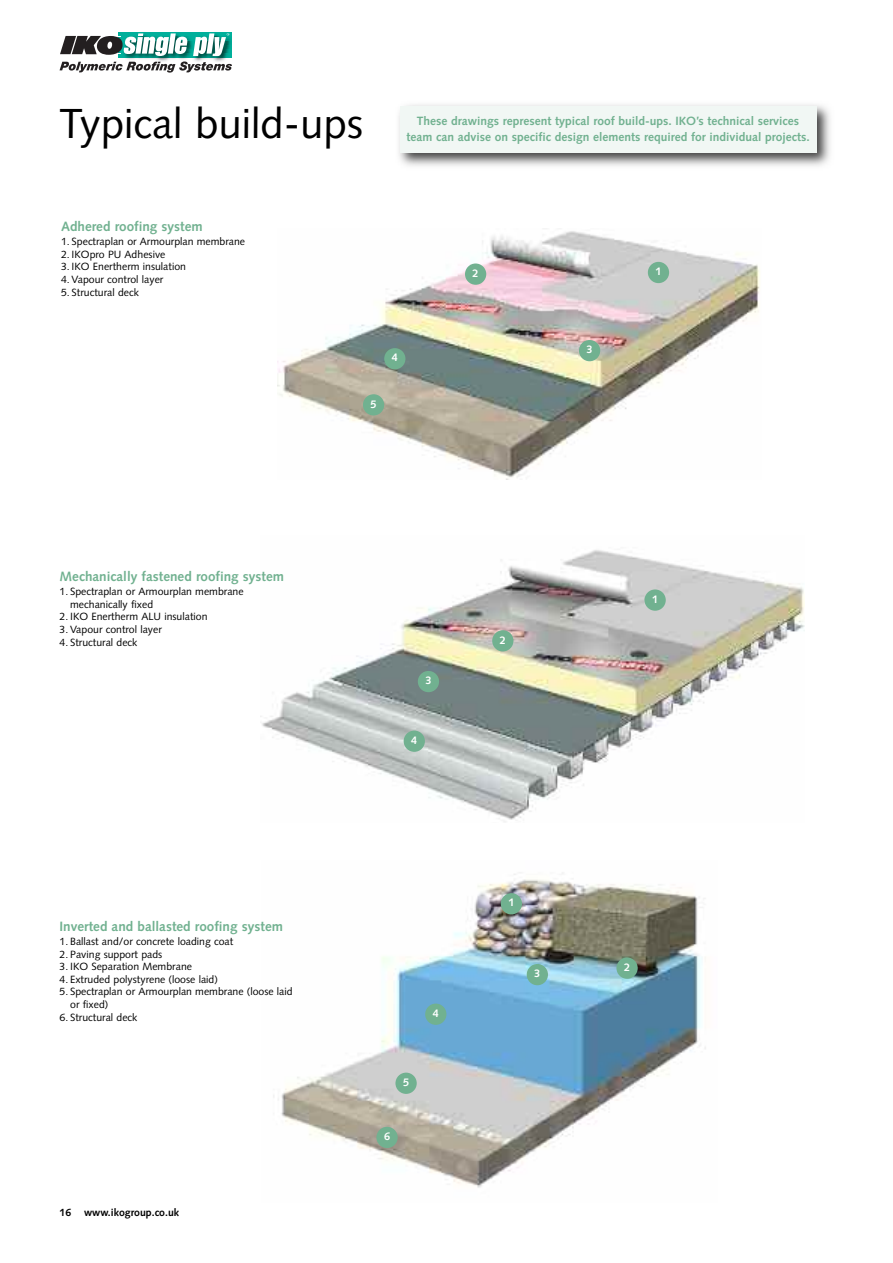
<style>
.page{position:relative;width:893px;height:1263px;background:#fff}
.page>*{position:absolute;margin:0;border:0;box-sizing:border-box;transform-origin:0 0}
.t1{font:42px "Syntax";color:#000}
.t2{font:700 13.5px "Syntax";color:#71b190}
.t3{font:700 12px/16.5px "Syntax";color:#71b190;text-align:center}
.t4{font:700 10.95px "Syntax";color:#fff}
.t5{font:10.5px/12.6px "Syntax";color:#000}
.t6{font:700 10.5px "Syntax";color:#000}
</style>
<div class="page">
<hr style="left:119px;top:32px;width:113px;height:4px;background:#00b09b">
<svg style="left:60px;top:33px;width:172px;height:40px"></svg>
<img style="left:278px;top:231px;width:482px;height:248px">
<img style="left:260px;top:550px;width:544px;height:272px">
<img style="left:273px;top:872px;width:433px;height:316px">
<div style="left:492px;top:630px;width:21px;height:21px;background:#71b190;border-radius:50%"></div>
<div style="left:465px;top:263px;width:21px;height:22px;background:#71b190;border-radius:50%"></div>
<div style="left:644px;top:589px;width:22px;height:22px;background:#71b190;border-radius:50%"></div>
<div style="left:648px;top:262px;width:21px;height:21px;background:#71b190;border-radius:50%"></div>
<div style="left:418px;top:671px;width:21px;height:21px;background:#71b190;border-radius:50%"></div>
<div style="left:579px;top:340px;width:21px;height:21px;background:#71b190;border-radius:50%"></div>
<div style="left:404px;top:730px;width:21px;height:22px;background:#71b190;border-radius:50%"></div>
<div style="left:384px;top:348px;width:21px;height:21px;background:#71b190;border-radius:50%"></div>
<div style="left:616px;top:957px;width:22px;height:22px;background:#71b190;border-radius:50%"></div>
<div style="left:501px;top:893px;width:21px;height:21px;background:#71b190;border-radius:50%"></div>
<div style="left:527px;top:964px;width:21px;height:21px;background:#71b190;border-radius:50%"></div>
<div style="left:425px;top:1003px;width:21px;height:22px;background:#71b190;border-radius:50%"></div>
<div style="left:395px;top:1072px;width:22px;height:22px;background:#71b190;border-radius:50%"></div>
<div style="left:376px;top:1127px;width:22px;height:21px;background:#71b190;border-radius:50%"></div>
<div style="left:363px;top:394px;width:21px;height:21px;background:#71b190;border-radius:50%"></div>
<img style="left:399px;top:104px;width:431px;height:62px">
<div style="left:400px;top:106px;width:416px;height:47px;background:#f1f7f4"></div>
<h1 class="t1" style="left:60px;top:106px;width:305px">Typical build-ups</h1>
<p class="t3" style="left:406px;top:113px;width:405px">These drawings represent typical roof build-ups. IKO’s technical services team can advise on specific design elements required for individual projects.</p>
<p class="t2" style="left:61px;top:221px;width:143px">Adhered roofing system</p>
<p class="t5" style="left:61px;top:236px;width:186px">1. Spectraplan or Armourplan membrane</p>
<p class="t5" style="left:61px;top:249px;width:106px">2. IKOpro PU Adhesive</p>
<p class="t5" style="left:61px;top:261px;width:126px">3. IKO Enertherm insulation</p>
<p class="t5" style="left:61px;top:274px;width:104px">4. Vapour control layer</p>
<p class="t5" style="left:61px;top:287px;width:79px">5. Structural deck</p>
<p class="t4" style="left:371px;top:399px;width:8px">5</p>
<p class="t4" style="left:392px;top:353px;width:8px">4</p>
<p class="t4" style="left:473px;top:269px;width:8px">2</p>
<p class="t4" style="left:587px;top:345px;width:8px">3</p>
<p class="t4" style="left:655px;top:267px;width:8px">1</p>
<p class="t2" style="left:60px;top:571px;width:226px">Mechanically fastened roofing system</p>
<p class="t5" style="left:70px;top:586px;width:175px;text-indent:-11px">1. Spectraplan or Armourplan membrane mechanically fixed</p>
<p class="t5" style="left:60px;top:611px;width:150px">2. IKO Enertherm ALU insulation</p>
<p class="t5" style="left:60px;top:624px;width:104px">3. Vapour control layer</p>
<p class="t5" style="left:60px;top:637px;width:79px">4. Structural deck</p>
<p class="t2" style="left:60px;top:921px;width:225px">Inverted and ballasted roofing system</p>
<p class="t5" style="left:60px;top:936px;width:175px">1. Ballast and/or concrete loading coat</p>
<p class="t5" style="left:60px;top:948px;width:104px">2. Paving support pads</p>
<p class="t5" style="left:60px;top:961px;width:134px">3. IKO Separation Membrane</p>
<p class="t5" style="left:60px;top:974px;width:160px">4. Extruded polystyrene (loose laid)</p>
<p class="t5" style="left:70px;top:986px;width:224px;text-indent:-11px">5. Spectraplan or Armourplan membrane (loose laid or fixed)</p>
<p class="t5" style="left:60px;top:1012px;width:79px">6. Structural deck</p>
<p class="t6" style="left:60px;top:1208px;width:121px">16 www.ikogroup.co.uk</p>
<p class="t4" style="left:425px;top:676px;width:8px">3</p>
<p class="t4" style="left:411px;top:736px;width:8px">4</p>
<p class="t4" style="left:500px;top:635px;width:8px">2</p>
<p class="t4" style="left:433px;top:1009px;width:8px">4</p>
<p class="t4" style="left:403px;top:1078px;width:8px">5</p>
<p class="t4" style="left:384px;top:1132px;width:8px">6</p>
<p class="t4" style="left:508px;top:898px;width:8px">1</p>
<p class="t4" style="left:534px;top:969px;width:8px">3</p>
<p class="t4" style="left:652px;top:595px;width:8px">1</p>
<p class="t4" style="left:624px;top:962px;width:8px">2</p>
</div>
